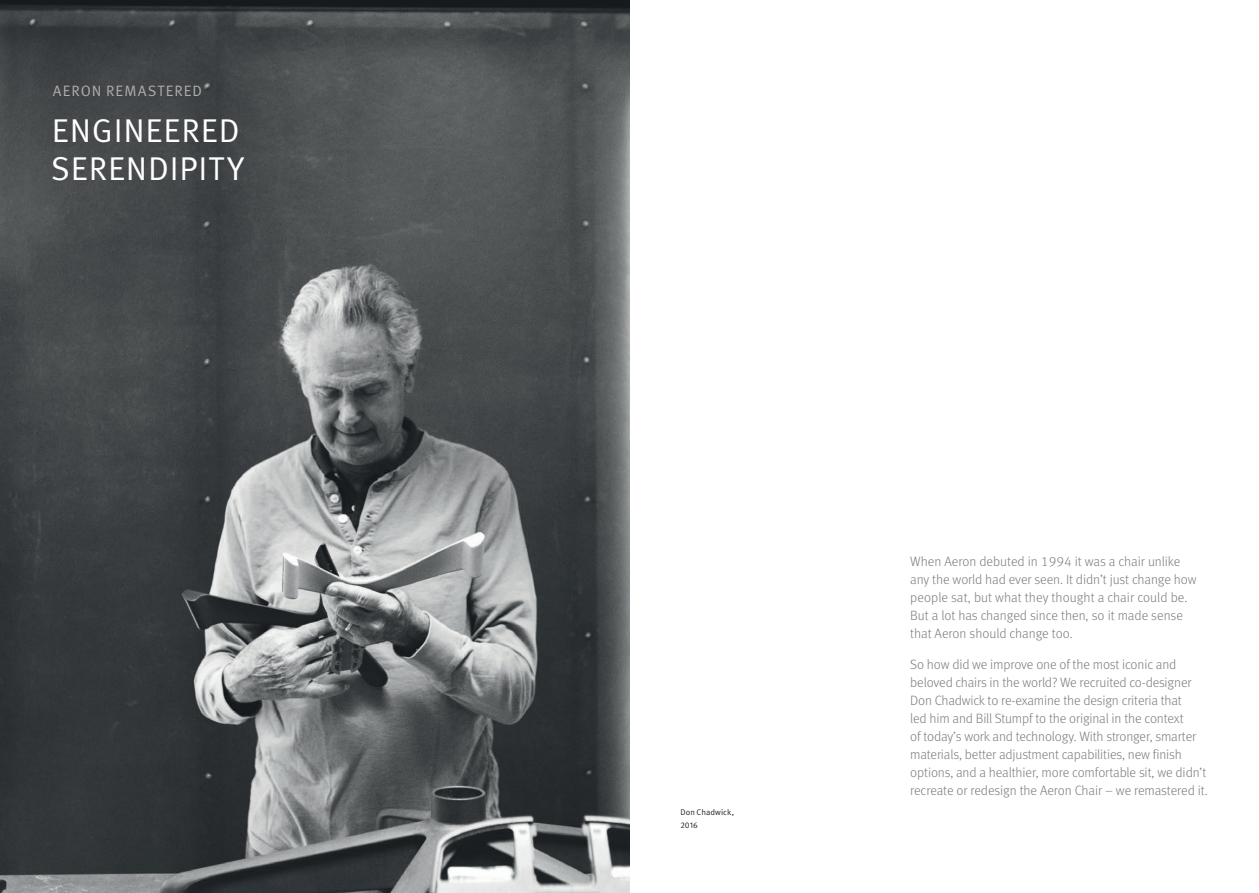
<style>
.page{position:relative;width:1259px;height:893px;background:#fff}
.page>*{position:absolute;margin:0;border:0;box-sizing:border-box;transform-origin:0 0}
.Fold_out_Product_nam{font:33px/37.5px "Meta OT Norm";letter-spacing:.025em;color:#fff}
.Fold_out_Para_headin{font:15px "Meta OT Norm";letter-spacing:.065em;color:#aeadaf}
.Fold_out_Body{font:300 13.5px/18px "Meta OT";letter-spacing:-.01em;color:#7a7c81}
.Fold_out_Small_copy{font:8.25px/13.5px "Meta OT Norm";letter-spacing:.005em;color:#231f20}
</style>
<div class="page">
<img style="left:0;top:0;width:629px;height:893px">
<p class="Fold_out_Para_headin" style="left:53px;top:82px;width:150px">AERON REMASTERED</p>
<p class="Fold_out_Product_nam" style="left:51px;top:113px;width:195px">ENGINEERED<br>SERENDIPITY</p>
<p class="Fold_out_Small_copy" style="left:680px;top:805px;width:55px">Don Chadwick,<br>2016</p>
<p class="Fold_out_Body" style="left:910px;top:553px;width:288px">When Aeron debuted in 1994 it was a chair unlike any the world had ever seen. It didn’t just change how people sat, but what they thought a chair could be.<br>But a lot has changed since then, so it made sense that Aeron should change too.</p>
<p class="Fold_out_Body" style="left:910px;top:656px;width:299px">So how did we improve one of the most iconic and beloved chairs in the world? We recruited co-designer Don Chadwick to re-examine the design criteria that<br>led him and Bill Stumpf to the original in the context<br>of today’s work and technology. With stronger, smarter materials, better adjustment capabilities, new finish options, and a healthier, more comfortable sit, we didn’t recreate or redesign the Aeron Chair – we remastered it.</p>
</div>
